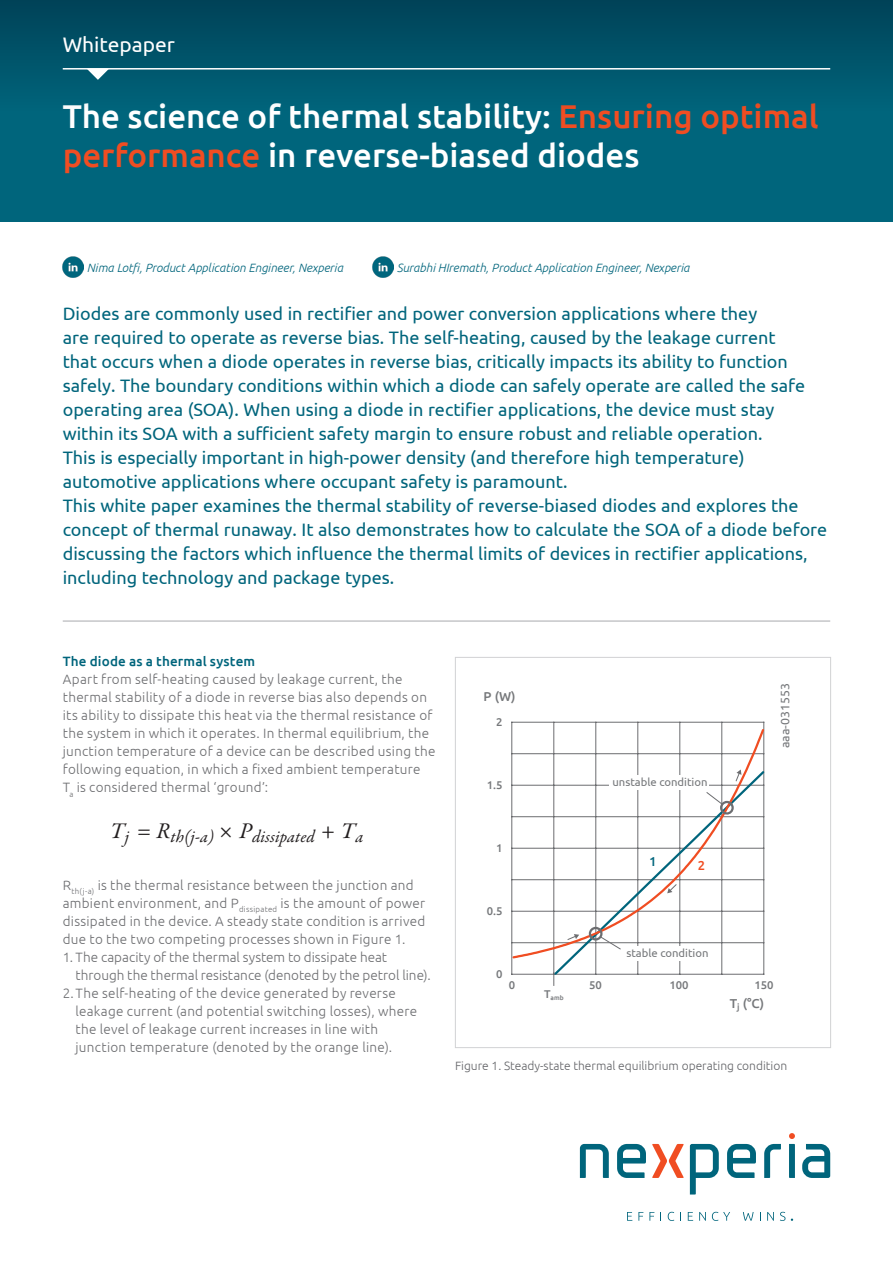
<style>
.page{position:relative;width:893px;height:1263px;background:#fff}
.page>*{position:absolute;margin:0;border:0;box-sizing:border-box;transform-origin:0 0}
.Main_heading{font:500 33px/39px "Ubuntu";color:#fff}
.Nex_Header_Sub{font:21px "Ubuntu";color:#fff}
.Nex_Intro{font:18px/24px "Ubuntu";color:#00657c}
.t1{font:italic 17.55px "Garamond Premr Pro";color:#231f20}
.Nex_Body_Text{font:300 13.5px/18px "Ubuntu";letter-spacing:.02em;color:#6c6d70}
.Nex_Body_Text-2{font:300 13.5px/18px "Ubuntu";color:#6c6d70}
.Nex_Body_Heading{font:500 13.5px "Ubuntu";letter-spacing:.015em;color:#00657c}
.t2{font:500 12.9px "Ubuntu";color:#76787b}
.t3{font:500 12.9px "Ubuntu";color:#00657c}
.t4{font:500 12.9px "Ubuntu";color:#f04d22}
.t5{font:12.3px "Ubuntu";color:#76787b}
.Caption_text{font:italic 300 12px "Ubuntu";color:#00657c}
.Caption_text-2{font:300 12px "Ubuntu";color:#636468}
.t6{font:11.25px "Ubuntu";color:#76787b}
.t7{font:500 11.25px "Ubuntu";color:#76787b}
.t8{font:500 6.6px "Ubuntu";color:#76787b}
.s1{color:#f04d22}
</style>
<div class="page">
<div style="left:0;top:0;width:893px;height:221px;background:#00657c"></div>
<hr style="left:63px;top:621px;width:767px;height:1px;background:#a8a9ad">
<img style="left:63px;top:256px;width:21px;height:22px">
<img style="left:373px;top:256px;width:21px;height:22px">
<hr style="left:511px;top:722px;width:1px;height:252px;background:#6c6d70">
<hr style="left:553px;top:722px;width:1px;height:252px;background:#6c6d70">
<hr style="left:595px;top:722px;width:1px;height:252px;background:#6c6d70">
<hr style="left:637px;top:722px;width:1px;height:252px;background:#6c6d70">
<hr style="left:679px;top:722px;width:1px;height:252px;background:#6c6d70">
<hr style="left:721px;top:722px;width:1px;height:252px;background:#6c6d70">
<hr style="left:763px;top:722px;width:1px;height:252px;background:#6c6d70">
<hr style="left:512px;top:722px;width:252px;height:1px;background:#6c6d70">
<hr style="left:512px;top:974px;width:252px;height:1px;background:#6c6d70">
<svg style="left:511px;top:727px;width:254px;height:233px"></svg>
<svg style="left:552px;top:769px;width:213px;height:216px"></svg>
<div style="left:623px;top:946px;width:89px;height:14px;background:#fff"></div>
<div style="left:609px;top:775px;width:100px;height:14px;background:#fff"></div>
<div style="left:455px;top:657px;width:376px;height:391px;border:1px solid #d1d2d4"></div>
<div style="left:0;top:0;width:893px;height:212px;background:linear-gradient(to bottom,#004a5f,#006d85)"></div>
<hr style="left:64px;top:68px;width:765px;height:2px;background:#fff">
<svg style="left:87px;top:69px;width:22px;height:11px"></svg>
<svg style="left:627px;top:1212px;width:5px;height:9px"></svg>
<svg style="left:638px;top:1212px;width:5px;height:9px"></svg>
<svg style="left:649px;top:1212px;width:5px;height:9px"></svg>
<svg style="left:668px;top:1212px;width:6px;height:9px"></svg>
<svg style="left:688px;top:1212px;width:5px;height:9px"></svg>
<svg style="left:699px;top:1212px;width:7px;height:9px"></svg>
<svg style="left:712px;top:1212px;width:18px;height:9px"></svg>
<svg style="left:743px;top:1212px;width:11px;height:9px"></svg>
<svg style="left:767px;top:1212px;width:7px;height:9px"></svg>
<svg style="left:780px;top:1212px;width:5px;height:9px"></svg>
<svg style="left:580px;top:1144px;width:29px;height:34px"></svg>
<svg style="left:690px;top:1144px;width:29px;height:50px"></svg>
<svg style="left:764px;top:1144px;width:17px;height:34px"></svg>
<svg style="left:802px;top:1144px;width:28px;height:34px"></svg>
<svg style="left:617px;top:1144px;width:29px;height:34px"></svg>
<svg style="left:727px;top:1144px;width:29px;height:34px"></svg>
<svg style="left:789px;top:1133px;width:6px;height:45px"></svg>
<svg style="left:652px;top:1144px;width:32px;height:34px"></svg>
<p class="Nex_Header_Sub" style="left:63px;top:32px;width:114px">Whitepaper</p>
<p class="Main_heading" style="left:63px;top:95px;width:757px">The science of thermal stability: <span class="s1">Ensuring optimal performance</span> in reverse-biased diodes</p>
<p class="Caption_text" style="left:87px;top:261px;width:258px">Nima Lotfi, Product Application Engineer, Nexperia</p>
<p class="Caption_text" style="left:397px;top:261px;width:294px">Surabhi HIremath, Product Application Engineer, Nexperia</p>
<p class="Nex_Intro" style="left:63px;top:301px;width:766px">Diodes are commonly used in rectifier and power conversion applications where they<br>are required to operate as reverse bias. The self-heating, caused by the leakage current<br>that occurs when a diode operates in reverse bias, critically impacts its ability to function safely. The boundary conditions within which a diode can safely operate are called the safe operating area (SOA). When using a diode in rectifier applications, the device must stay within its SOA with a sufficient safety margin to ensure robust and reliable operation.<br>This is especially important in high-power density (and therefore high temperature) automotive applications where occupant safety is paramount.<br>This white paper examines the thermal stability of reverse-biased diodes and explores the concept of thermal runaway. It also demonstrates how to calculate the SOA of a diode before discussing the factors which influence the thermal limits of devices in rectifier applications, including technology and package types.</p>
<p class="Nex_Body_Heading" style="left:63px;top:653px;width:194px">The diode as a thermal system</p>
<p class="Nex_Body_Text" style="left:63px;top:670px;width:374px">Apart from self-heating caused by leakage current, the thermal stability of a diode in reverse bias also depends on its ability to dissipate this heat via the thermal resistance of the system in which it operates. In thermal equilibrium, the junction temperature of a device can be described using the following equation, in which a fixed ambient temperature<br>T<sub>a</sub> is considered thermal ‘ground’:</p>
<p class="t1" style="left:110px;top:825px;width:254px"><sup>T</sup>j <sup>=</sup> <sup>R</sup>th(j-a) <sup>×</sup> <sup>P</sup>dissipated <sup>+</sup> <sup>T</sup>a</p>
<p class="Nex_Body_Text" style="left:63px;top:875px;width:364px">R<sub>th(j-a)</sub> is the thermal resistance between the junction and ambient environment, and P<sub>dissipated</sub> is the amount of power dissipated in the device. A steady state condition is arrived due to the two competing processes shown in Figure 1.</p>
<p class="Nex_Body_Text-2" style="left:76px;top:947px;width:357px;text-indent:-13px">1. The capacity of the thermal system to dissipate heat through the thermal resistance (denoted by the petrol line).</p>
<p class="Nex_Body_Text" style="left:76px;top:983px;width:343px;text-indent:-13px">2.The self-heating of the device generated by reverse leakage current (and potential switching losses), where the level of leakage current increases in line with junction temperature (denoted by the orange line).</p>
<p class="t2" style="left:484px;top:688px;width:33px">P (W)</p>
<p class="t7" style="left:496px;top:715px;width:8px">2</p>
<p class="t7" style="left:487px;top:778px;width:17px">1.5</p>
<p class="t7" style="left:496px;top:841px;width:8px">1</p>
<p class="t7" style="left:487px;top:904px;width:17px">0.5</p>
<p class="t7" style="left:496px;top:967px;width:8px">0</p>
<p class="t6" style="left:612px;top:775px;width:97px">unstable condition</p>
<p class="t3" style="left:649px;top:853px;width:9px">1</p>
<p class="t4" style="left:698px;top:857px;width:9px">2</p>
<p class="t6" style="left:626px;top:946px;width:84px">stable condition</p>
<p class="t5" style="left:777px;top:748px;width:66px;rotate:-90deg">aaa-031553</p>
<p class="t7" style="left:509px;top:978px;width:8px">0</p>
<p class="t7" style="left:589px;top:978px;width:14px">50</p>
<p class="t7" style="left:669px;top:978px;width:21px">100</p>
<p class="t7" style="left:754px;top:978px;width:21px">150</p>
<p class="t8" style="left:544px;top:993px;width:21px"><sup>T</sup>amb</p>
<p class="t2" style="left:730px;top:995px;width:36px">T<sub>j</sub> (°C)</p>
<p class="Caption_text-2" style="left:455px;top:1058px;width:334px">Figure 1. Steady-state thermal equilibrium operating condition</p>
</div>
